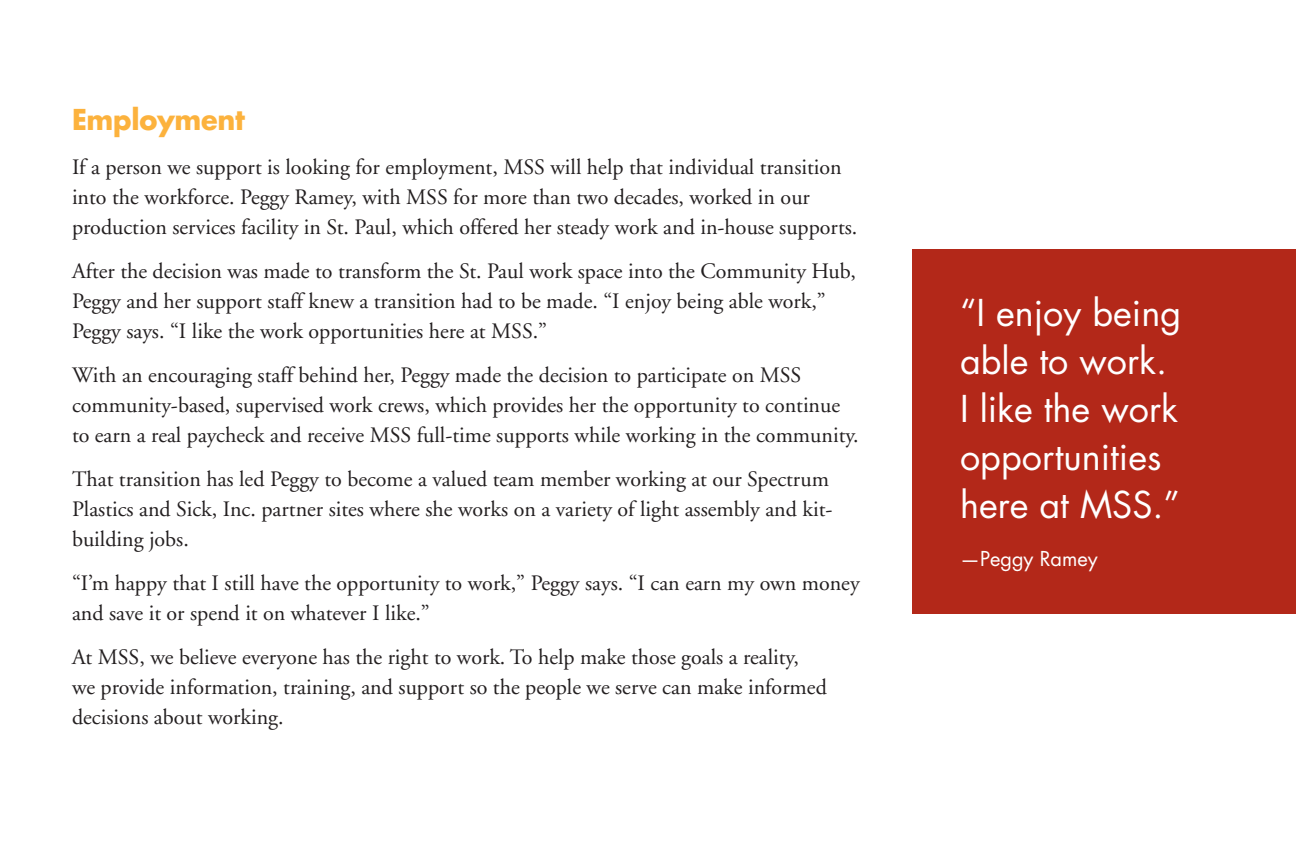
<style>
.page{position:relative;width:1296px;height:864px;background:#fff}
.page>*{position:absolute;margin:0;border:0;box-sizing:border-box;transform-origin:0 0}
.t1{font:36px/48px "Futura";color:#fff}
.t2{font:700 28px "Futura";letter-spacing:-.01em;color:#fcb23d}
.t3{font:22px/30px "Adobe Garamond";color:#231f20}
.t4{font:20px "Futura";color:#fff}
</style>
<div class="page">
<div style="left:912px;top:250px;width:384px;height:364px;background:#b32819"></div>
<p class="t2" style="left:72px;top:101px;width:174px">Employment</p>
<p class="t3" style="left:72px;top:153px;width:787px">If a person we support is looking for employment, MSS will help that individual transition into the workforce. Peggy Ramey, with MSS for more than two decades, worked in our production services facility in St. Paul, which offered her steady work and in-house supports.</p>
<p class="t3" style="left:72px;top:257px;width:785px">After the decision was made to transform the St. Paul work space into the Community Hub,<br>Peggy and her support staff knew a transition had to be made. “I enjoy being able work,”<br>Peggy says. “I like the work opportunities here at MSS.”</p>
<p class="t3" style="left:72px;top:361px;width:788px">With an encouraging staff behind her, Peggy made the decision to participate on MSS community-based, supervised work crews, which provides her the opportunity to continue to earn a real paycheck and receive MSS full-time supports while working in the community.</p>
<p class="t3" style="left:72px;top:465px;width:762px">That transition has led Peggy to become a valued team member working at our Spectrum<br>Plastics and Sick, Inc. partner sites where she works on a variety of light assembly and kit&shy;building jobs.</p>
<p class="t3" style="left:72px;top:569px;width:789px">“I’m happy that I still have the opportunity to work,” Peggy says. “I can earn my own money and save it or spend it on whatever I like.”</p>
<p class="t3" style="left:72px;top:643px;width:756px">At MSS, we believe everyone has the right to work. To help make those goals a reality, we provide information, training, and support so the people we serve can make informed decisions about working.</p>
<h1 class="t1" style="left:960px;top:289px;width:223px">“I enjoy being able to work.<br>I like the work opportunities here at MSS.”</h1>
<p class="t4" style="left:960px;top:546px;width:139px">—Peggy Ramey</p>
</div>
